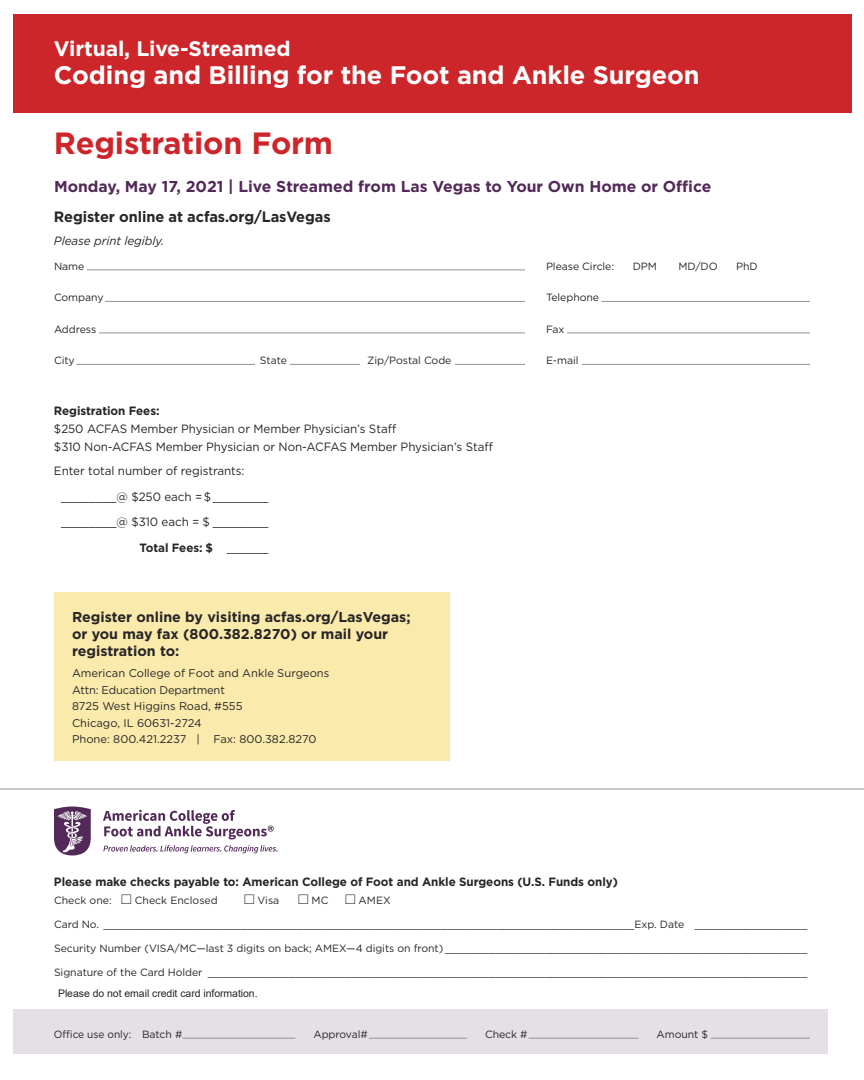
<style>
.page{position:relative;width:864px;height:1080px;background:#fff}
.page>*{position:absolute;margin:0;border:0;box-sizing:border-box;transform-origin:0 0}
.t1{font:700 30.75px "Gotham";letter-spacing:-.005em;color:#cc262a}
.t2{font:700 25.35px "Gotham";letter-spacing:-.005em;color:#fff}
.t3{font:700 21px "Gotham";letter-spacing:-.005em;color:#fff}
.t4{font:700 15.75px "Gotham";color:#522958}
.t5{font:700 15px "Gotham";letter-spacing:-.005em;color:#272526}
.t6{font:700 14.25px/17.1px "Gotham";color:#272526}
.t7{font:12px "Gotham";letter-spacing:-.005em;color:#272526}
.t8{font:700 12px "Gotham";letter-spacing:-.005em;color:#272526}
.t9{font:italic 12px "Gotham";letter-spacing:-.005em;color:#272526}
.t10{font:11.25px/16.5px "Gotham";color:#272526}
.t11{font:10.5px "Gotham";letter-spacing:-.005em;color:#272526}
.t12{font:10.5px "Arial";letter-spacing:-.005em;color:#272526}
.s1{font-weight:400}
.s2{font-family:"Universal Newswith Comm Pi"}
</style>
<div class="page">
<div style="left:13px;top:14px;width:839px;height:98px;background:#cc262a"></div>
<div style="left:54px;top:593px;width:396px;height:168px;background:#faeaac"></div>
<div style="left:14px;top:1010px;width:814px;height:44px;background:#e5dfe6"></div>
<hr style="left:183px;top:1038px;width:113px;height:1px;background:#939293">
<hr style="left:369px;top:1038px;width:98px;height:1px;background:#939293">
<hr style="left:529px;top:1038px;width:110px;height:1px;background:#939293">
<hr style="left:711px;top:1038px;width:99px;height:1px;background:#939293">
<hr style="left:602px;top:301px;width:208px;height:1px;background:#939293">
<hr style="left:567px;top:333px;width:243px;height:1px;background:#939293">
<hr style="left:582px;top:364px;width:228px;height:1px;background:#939293">
<hr style="left:87px;top:270px;width:438px;height:1px;background:#939293">
<hr style="left:105px;top:301px;width:420px;height:1px;background:#939293">
<hr style="left:99px;top:333px;width:426px;height:1px;background:#939293">
<hr style="left:76px;top:364px;width:449px;height:1px;background:#939293">
<div style="left:255px;top:353px;width:34px;height:14px;background:#fff"></div>
<div style="left:361px;top:353px;width:94px;height:16px;background:#fff"></div>
<hr style="left:0;top:789px;width:864px;height:1px;background:#939293">
<svg style="left:54px;top:807px;width:37px;height:48px;background:#7d5f82"></svg>
<svg style="left:103px;top:845px;width:174px;height:8px"></svg>
<svg style="left:103px;top:810px;width:171px;height:29px"></svg>
<p class="t3" style="left:54px;top:41px;width:238px">Virtual, Live-Streamed</p>
<p class="t2" style="left:54px;top:65px;width:647px">Coding and Billing for the Foot and Ankle Surgeon</p>
<p class="t1" style="left:54px;top:132px;width:281px">Registration Form</p>
<p class="t4" style="left:54px;top:181px;width:659px">Monday, May 17, 2021 | Live Streamed from Las Vegas to Your Own Home or Office</p>
<p class="t5" style="left:54px;top:211px;width:278px">Register online at acfas.org/LasVegas</p>
<p class="t9" style="left:54px;top:233px;width:112px">Please print legibly.</p>
<p class="t11" style="left:54px;top:262px;width:32px">Name</p>
<p class="t11" style="left:54px;top:294px;width:51px">Company</p>
<p class="t11" style="left:54px;top:325px;width:44px">Address</p>
<p class="t11" style="left:54px;top:357px;width:22px">City</p>
<p class="t11" style="left:260px;top:356px;width:29px">State</p>
<p class="t11" style="left:367px;top:356px;width:86px">Zip/Postal Code</p>
<p class="t8" style="left:54px;top:407px;width:107px">Registration Fees:</p>
<p class="t7" style="left:54px;top:425px;width:344px">$250 ACFAS Member Physician or Member Physician’s Staff</p>
<p class="t7" style="left:54px;top:443px;width:440px">$310 Non-ACFAS Member Physician or Non-ACFAS Member Physician’s Staff</p>
<p class="t7" style="left:54px;top:467px;width:192px">Enter total number of registrants:</p>
<p class="t7" style="left:61px;top:492px;width:209px">________@ $250 each =$________</p>
<p class="t7" style="left:61px;top:518px;width:209px">________@ $310 each = $ ________</p>
<p class="t8" style="left:139px;top:543px;width:130px">Total Fees: $ <span class="s1">______</span></p>
<p class="t6" style="left:72px;top:609px;width:340px">Register online by visiting acfas.org/LasVegas; or you may fax (800.382.8270) or mail your registration to:</p>
<p class="t10" style="left:72px;top:666px;width:259px">American College of Foot and Ankle Surgeons</p>
<p class="t10" style="left:72px;top:682px;width:154px">Attn: Education Department</p>
<p class="t10" style="left:72px;top:699px;width:172px">8725 West Higgins Road, #555<br>Chicago, IL 60631-2724</p>
<p class="t10" style="left:72px;top:732px;width:246px">Phone: 800.421.2237 | Fax: 800.382.8270</p>
<p class="t11" style="left:546px;top:262px;width:70px">Please Circle:</p>
<p class="t11" style="left:633px;top:262px;width:26px">DPM</p>
<p class="t11" style="left:679px;top:262px;width:41px">MD/DO</p>
<p class="t11" style="left:736px;top:262px;width:23px">PhD</p>
<p class="t11" style="left:546px;top:294px;width:55px">Telephone</p>
<p class="t11" style="left:546px;top:325px;width:20px">Fax</p>
<p class="t11" style="left:546px;top:357px;width:34px">E-mail</p>
<p class="t8" style="left:54px;top:877px;width:565px">Please make checks payable to: American College of Foot and Ankle Surgeons (U.S. Funds only)</p>
<p class="t11" style="left:54px;top:896px;width:165px">Check one: <span class="s2">□</span> Check Enclosed</p>
<p class="t11" style="left:244px;top:896px;width:37px"><span class="s2">□</span> Visa</p>
<p class="t11" style="left:298px;top:896px;width:32px"><span class="s2">□</span> MC</p>
<p class="t11" style="left:345px;top:896px;width:47px"><span class="s2">□</span> AMEX</p>
<p class="t11" style="left:54px;top:920px;width:755px">Card No. _____________________________________________________________________________________Exp. Date __________________</p>
<p class="t11" style="left:54px;top:944px;width:755px">Security Number (VISA/MC—last 3 digits on back; AMEX—4 digits on front) __________________________________________________________</p>
<p class="t11" style="left:54px;top:968px;width:755px">Signature of the Card Holder ________________________________________________________________________________________________</p>
<p class="t12" style="left:58px;top:986px;width:201px">Please do not email credit card information.</p>
<p class="t11" style="left:54px;top:1031px;width:79px">Office use only:</p>
<p class="t11" style="left:142px;top:1031px;width:42px">Batch #</p>
<p class="t11" style="left:314px;top:1031px;width:56px">Approval#</p>
<p class="t11" style="left:485px;top:1031px;width:44px">Check #</p>
<p class="t11" style="left:657px;top:1031px;width:53px">Amount $</p>
</div>
